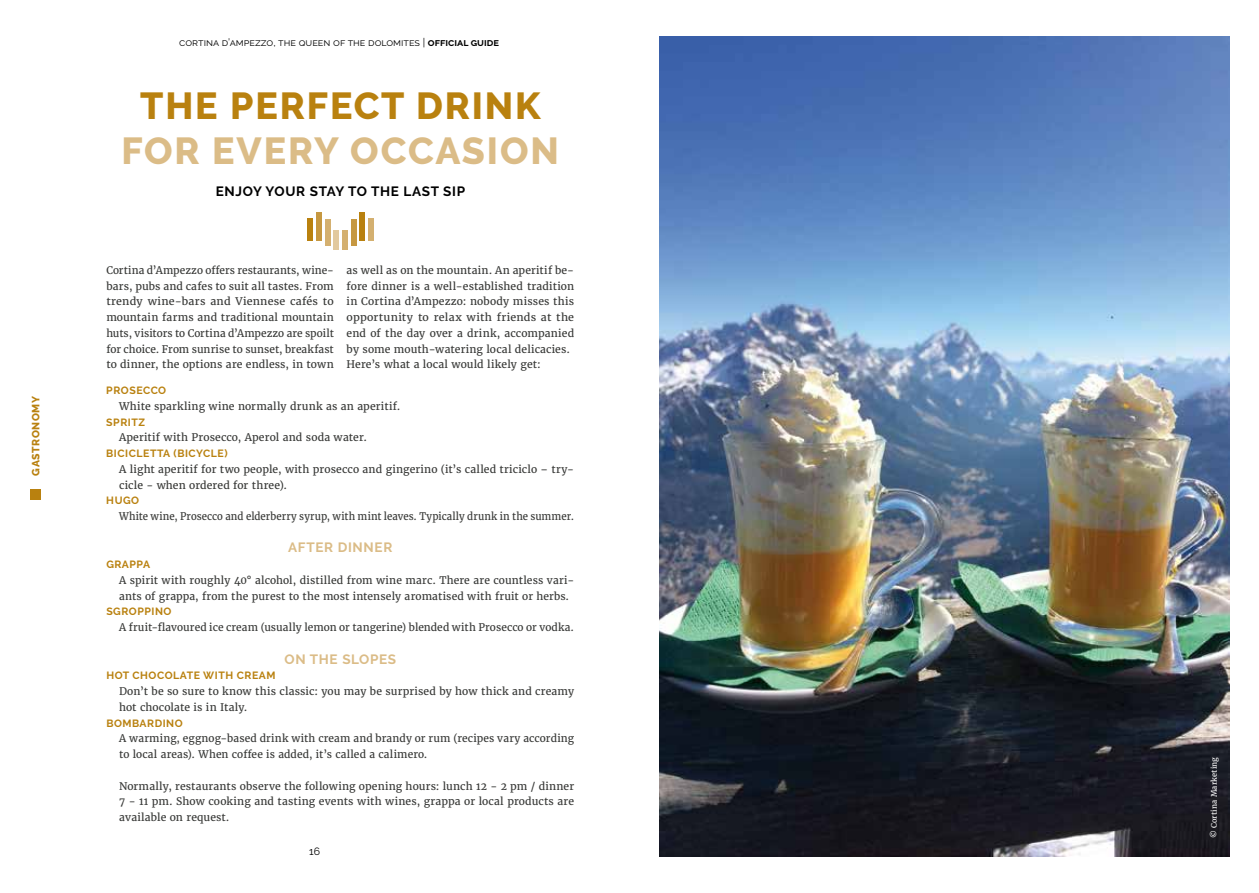
<style>
.page{position:relative;width:1259px;height:893px;background:#fff}
.page>*{position:absolute;margin:0;border:0;box-sizing:border-box;transform-origin:0 0}
.t1{font:800 37.5px "Raleway";letter-spacing:.05em;color:#dbbc87}
.t2{font:800 37.5px "Raleway";letter-spacing:.05em;color:#b9810f}
.t3{font:700 13.5px "Raleway";letter-spacing:.05em;color:#000}
.t4{font:700 13.5px "Raleway";letter-spacing:.05em;color:#dbbc87}
.t5{font:10.5px/15.8px "Merriweather";letter-spacing:.01em;color:#383937}
.t6{font:700 10.5px "Raleway";letter-spacing:.05em;color:#b9810f}
.t7{font:10.5px "Merriweather";letter-spacing:.01em;color:#383937;scale:.93 1}
.t8{font:10.5px "Raleway";color:#000}
.t9{font:800 10.5px "Raleway";letter-spacing:.05em;color:#b9810f}
.t10{font:7.5px "Merriweather";letter-spacing:.02em;color:#fff}
.s1{font-weight:700}
</style>
<div class="page">
<img style="left:659px;top:36px;width:570px;height:821px">
<div style="left:316px;top:213px;width:6px;height:28px;background:#c69841"></div>
<div style="left:325px;top:219px;width:5px;height:26px;background:#d4b070"></div>
<div style="left:333px;top:230px;width:6px;height:20px;background:#e2c99e"></div>
<div style="left:342px;top:230px;width:6px;height:20px;background:#d4b070"></div>
<div style="left:351px;top:219px;width:5px;height:26px;background:#c69841"></div>
<div style="left:359px;top:213px;width:6px;height:28px;background:#b9810f"></div>
<div style="left:307px;top:219px;width:6px;height:22px;background:#b9810f"></div>
<div style="left:368px;top:219px;width:6px;height:22px;background:#d4b070"></div>
<div style="left:30px;top:489px;width:10px;height:11px;background:#b9810f"></div>
<p class="t9" style="left:30px;top:476px;width:81px;rotate:-90deg">GASTRONOMY</p>
<p class="t8" style="left:179px;top:36px;width:321px">cortina d’ampezzo, the queen of the dolomites | <span class="s1">official guide</span></p>
<h1 class="t2" style="left:140px;top:84px;width:402px">THE PERFECT DRINK</h1>
<h1 class="t1" style="left:122px;top:129px;width:439px">FOR EVERY OCCASION</h1>
<p class="t3" style="left:216px;top:183px;width:251px">ENJOY YOUR STAY TO THE LAST SIP</p>
<p class="t5" style="left:106px;top:262px;width:229px;text-align:justify">Cortina d’Ampezzo offers restaurants, wine&shy;bars, pubs and cafes to suit all tastes. From trendy wine-bars and Viennese cafés to mountain farms and traditional mountain huts, visitors to Cortina d’Ampezzo are spoilt for choice. From sunrise to sunset, breakfast to dinner, the options are endless, in town</p>
<p class="t5" style="left:347px;top:262px;width:229px">as well as on the mountain. An aperitif be&shy;fore dinner is a well-established tradition in Cortina d’Ampezzo: nobody misses this opportunity to relax with friends at the end of the day over a drink, accompanied by some mouth-watering local delicacies.<br>Here’s what a local would likely get:</p>
<p class="t6" style="left:106px;top:384px;width:61px">PROSECCO</p>
<p class="t5" style="left:119px;top:398px;width:283px">White sparkling wine normally drunk as an aperitif.</p>
<p class="t6" style="left:106px;top:416px;width:40px">SPRITZ</p>
<p class="t5" style="left:119px;top:430px;width:250px">Aperitif with Prosecco, Aperol and soda water.</p>
<p class="t6" style="left:106px;top:447px;width:123px">BICICLETTA (BICYCLE)</p>
<p class="t5" style="left:119px;top:461px;width:456px">A light aperitif for two people, with prosecco and gingerino (it’s called triciclo – try&shy;cicle - when ordered for three).</p>
<p class="t6" style="left:106px;top:495px;width:34px">HUGO</p>
<p class="t7" style="left:119px;top:510px;width:491px">White wine, Prosecco and elderberry syrup, with mint leaves. Typically drunk in the summer.</p>
<p class="t4" style="left:288px;top:540px;width:106px">AFTER DINNER</p>
<p class="t6" style="left:106px;top:558px;width:45px">GRAPPA</p>
<p class="t5" style="left:119px;top:572px;width:456px">A spirit with roughly 40° alcohol, distilled from wine marc. There are countless vari&shy;ants of grappa, from the purest to the most intensely aromatised with fruit or herbs.</p>
<p class="t6" style="left:106px;top:606px;width:67px">SGROPPINO</p>
<p class="t5" style="left:119px;top:620px;width:456px">A fruit-flavoured ice cream (usually lemon or tangerine) blended with Prosecco or vodka.</p>
<p class="t4" style="left:284px;top:651px;width:113px">ON THE SLOPES</p>
<p class="t6" style="left:106px;top:670px;width:171px">HOT CHOCOLATE WITH CREAM</p>
<p class="t5" style="left:119px;top:683px;width:456px">Don’t be so sure to know this classic: you may be surprised by how thick and creamy hot chocolate is in Italy.</p>
<p class="t6" style="left:106px;top:717px;width:78px">BOMBARDINO</p>
<p class="t5" style="left:119px;top:731px;width:456px">A warming, eggnog-based drink with cream and brandy or rum (recipes vary according to local areas). When coffee is added, it’s called a calimero.</p>
<p class="t5" style="left:119px;top:778px;width:456px;text-align:justify">Normally, restaurants observe the following opening hours: lunch 12 - 2 pm / dinner 7 - 11 pm. Show cooking and tasting events with wines, grappa or local products are available on request.</p>
<p class="t8" style="left:309px;top:846px;width:12px">16</p>
<p class="t10" style="left:1209px;top:838px;width:83px;rotate:-90deg">© Cortina Marketing</p>
</div>
